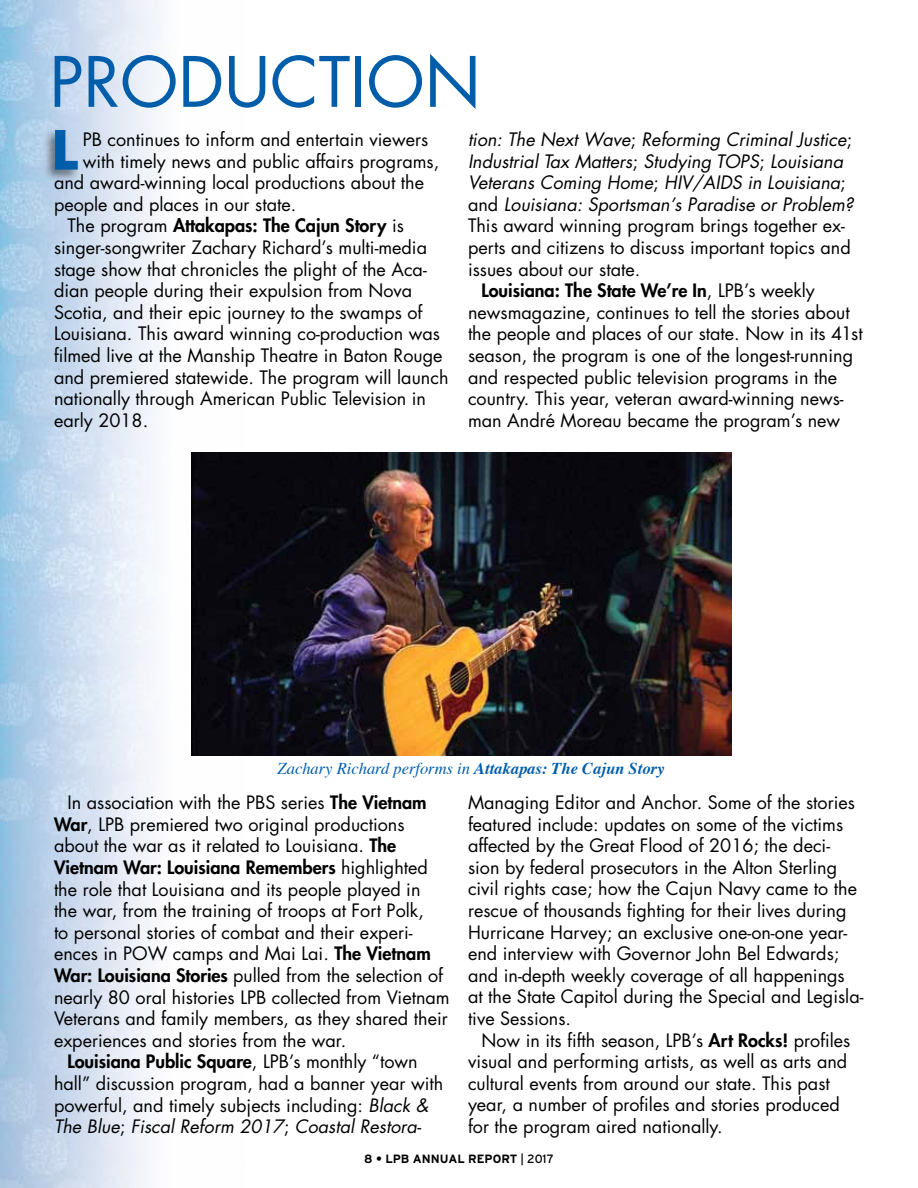
<style>
.page{position:relative;width:918px;height:1188px;background:#fff}
.page>*{position:absolute;margin:0;border:0;box-sizing:border-box;transform-origin:0 0}
.t1{font:67.5px "Futura";color:#005daa}
.t2{font:700 52.5px "Futura";color:#005daa}
.t3{font:18px/21.6px "Futura";color:#000}
.t4{font:italic 18px "Futura";color:#000}
.t5{font:800 18px "Futura";color:#000}
.t6{font:italic 16.5px "Times";color:#005daa}
.t7{font:700 12px "PBS Explorer";color:#000}
.s1{font-weight:400}
.s2{font-style:normal}
.s3{font-weight:700}
.s4{font-weight:800}
.s5{font-style:italic}
</style>
<div class="page">
<img style="left:0;top:0;width:245px;height:1188px">
<img style="left:192px;top:453px;width:540px;height:303px">
<div style="left:42px;top:127px;width:39px;height:55px;background:#000;opacity:.5"></div>
<h1 class="t1" style="left:50px;top:36px;width:433px">PRODUCTION</h1>
<p class="t3" style="left:83px;top:128px;width:347px">PB continues to inform and entertain viewers</p>
<p class="t3" style="left:83px;top:150px;width:358px">with timely news and public affairs programs,</p>
<p class="t3" style="left:54px;top:172px;width:372px">and award-winning local productions about the</p>
<p class="t3" style="left:54px;top:193px;width:244px">people and places in our state.</p>
<p class="t5" style="left:68px;top:214px;width:338px"><span class="s1">The program</span> Attakapas: The Cajun Story <span class="s1">is</span></p>
<p class="t3" style="left:54px;top:236px;width:375px">singer-songwriter Zachary Richard’s multi-media</p>
<p class="t3" style="left:54px;top:258px;width:374px">stage show that chronicles the plight of the Aca-</p>
<p class="t3" style="left:54px;top:280px;width:360px">dian people during their expulsion from Nova</p>
<p class="t3" style="left:54px;top:301px;width:370px">Scotia, and their epic journey to the swamps of</p>
<p class="t3" style="left:54px;top:323px;width:388px">Louisiana. This award winning co-production was</p>
<p class="t3" style="left:54px;top:344px;width:390px">filmed live at the Manship Theatre in Baton Rouge</p>
<p class="t3" style="left:54px;top:366px;width:396px">and premiered statewide. The program will launch</p>
<p class="t3" style="left:54px;top:388px;width:374px">nationally through American Public Television in</p>
<p class="t3" style="left:54px;top:409px;width:96px">early 2018.</p>
<h2 class="t2" style="left:52px;top:113px;width:27px">L</h2>
<p class="t4" style="left:468px;top:127px;width:386px">tion: The Next Wave<span class="s2">;</span> Reforming Criminal Justice<span class="s2">;</span></p>
<p class="t4" style="left:468px;top:149px;width:377px">Industrial Tax Matters<span class="s2">;</span> Studying TOPS<span class="s2">;</span> Louisiana</p>
<p class="t4" style="left:468px;top:170px;width:379px">Veterans Coming Home<span class="s2">;</span> HIV/AIDS in Louisiana<span class="s2">;</span></p>
<p class="t4" style="left:468px;top:192px;width:387px"><span class="s2">and</span> Louisiana: Sportsman’s Paradise or Problem?</p>
<p class="t3" style="left:468px;top:215px;width:378px">This award winning program brings together ex-</p>
<p class="t3" style="left:468px;top:236px;width:384px">perts and citizens to discuss important topics and</p>
<p class="t3" style="left:468px;top:258px;width:174px">issues about our state.</p>
<p class="t5" style="left:482px;top:279px;width:335px">Louisiana: The State We’re In<span class="s1">, LPB’s weekly</span></p>
<p class="t3" style="left:468px;top:301px;width:383px">newsmagazine, continues to tell the stories about</p>
<p class="t3" style="left:468px;top:323px;width:396px">the people and places of our state. Now in its 41st</p>
<p class="t3" style="left:468px;top:344px;width:387px">season, the program is one of the longest-running</p>
<p class="t3" style="left:468px;top:366px;width:371px">and respected public television programs in the</p>
<p class="t3" style="left:468px;top:388px;width:377px">country. This year, veteran award-winning news-</p>
<p class="t3" style="left:468px;top:409px;width:374px">man André Moreau became the program’s new</p>
<p class="t6" style="left:278px;top:755px;width:388px">Zachary Richard performs in <span class="s3">Attakapas: The Cajun Story</span></p>
<p class="t3" style="left:68px;top:792px;width:361px">In association with the PBS series <span class="s4">The Vietnam</span></p>
<p class="t3" style="left:54px;top:813px;width:352px"><span class="s4">War</span>, LPB premiered two original productions</p>
<p class="t3" style="left:54px;top:835px;width:344px">about the war as it related to Louisiana. <span class="s4">The</span></p>
<p class="t5" style="left:54px;top:855px;width:375px">Vietnam War: Louisiana Remembers <span class="s1">highlighted</span></p>
<p class="t3" style="left:54px;top:878px;width:368px">the role that Louisiana and its people played in</p>
<p class="t3" style="left:54px;top:900px;width:371px">the war, from the training of troops at Fort Polk,</p>
<p class="t3" style="left:54px;top:921px;width:360px">to personal stories of combat and their experi-</p>
<p class="t3" style="left:54px;top:943px;width:378px">ences in POW camps and Mai Lai. <span class="s4">The Vietnam</span></p>
<p class="t3" style="left:54px;top:964px;width:391px"><span class="s4">War: Louisiana Stories</span> pulled from the selection of</p>
<p class="t3" style="left:54px;top:986px;width:397px">nearly 80 oral histories LPB collected from Vietnam</p>
<p class="t3" style="left:54px;top:1008px;width:395px">Veterans and family members, as they shared their</p>
<p class="t3" style="left:54px;top:1029px;width:294px">experiences and stories from the war.</p>
<p class="t5" style="left:68px;top:1050px;width:352px">Louisiana Public Square<span class="s1">, LPB’s monthly “town</span></p>
<p class="t3" style="left:54px;top:1072px;width:391px">hall” discussion program, had a banner year with</p>
<p class="t3" style="left:54px;top:1094px;width:376px">powerful, and timely subjects including: <span class="s5">Black &amp;</span></p>
<p class="t4" style="left:54px;top:1114px;width:369px">The Blue<span class="s2">;</span> Fiscal Reform 2017<span class="s2">;</span> Coastal Restora-</p>
<p class="t3" style="left:468px;top:791px;width:397px">Managing Editor and Anchor. Some of the stories featured include: updates on some of the victims affected by the Great Flood of 2016; the deci&shy;sion by federal prosecutors in the Alton Sterling civil rights case; how the Cajun Navy came to the rescue of thousands fighting for their lives during Hurricane Harvey; an exclusive one-on-one year&shy;end interview with Governor John Bel Edwards; and in-depth weekly coverage of all happenings at the State Capitol during the Special and Legisla&shy;tive Sessions.</p>
<p class="t3" style="left:468px;top:1029px;width:384px;text-indent:14px">Now in its fifth season, LPB’s <span class="s4">Art Rocks!</span> profiles visual and performing artists, as well as arts and cultural events from around our state. This past year, a number of profiles and stories produced for the program aired nationally.</p>
<p class="t7" style="left:364px;top:1152px;width:191px">8 • LPB ANNUAL REPORT <span class="s1">| 2017</span></p>
</div>
